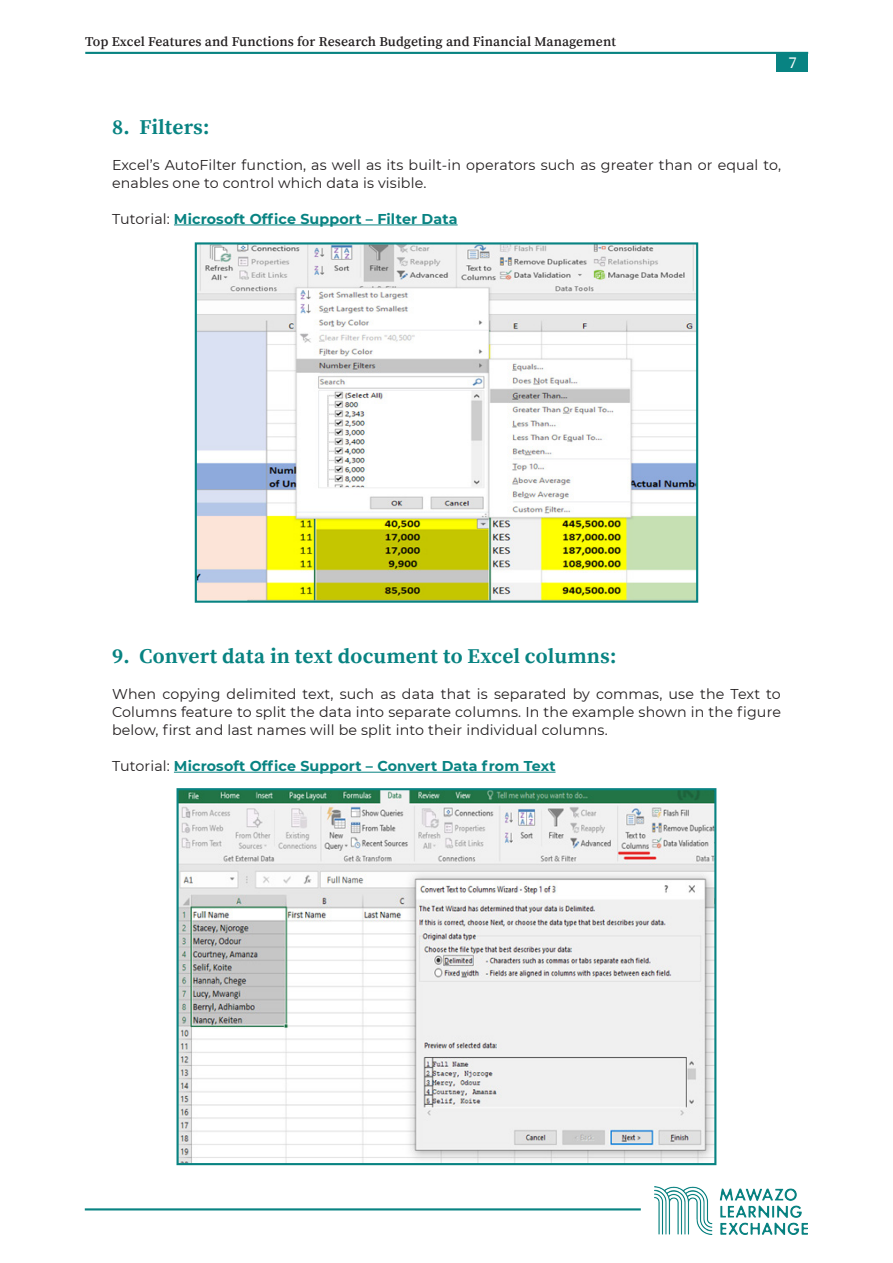
<style>
.page{position:relative;width:893px;height:1263px;background:#fff}
.page>*{position:absolute;margin:0;border:0;box-sizing:border-box;transform-origin:0 0}
.t1{font:700 21px "Source Serif Pro";letter-spacing:.01em;color:#088382}
.t2{font:16.5px "Source Serif Pro";color:#fff}
.t3{font:14.25px/18px "Montserrat";letter-spacing:.01em;color:#231f20}
.t4{font:700 14.25px "Montserrat";letter-spacing:.01em;color:#088382}
.t5{font:600 13.5px "Source Serif Pro";letter-spacing:.01em;color:#231f20}
.s1{font-weight:400;color:#231f20}
</style>
<div class="page">
<hr style="left:85px;top:52px;width:723px;height:2px;background:#088382">
<div style="left:777px;top:53px;width:31px;height:19px;background:#088382"></div>
<img style="left:655px;top:1187px;width:153px;height:47px">
<hr style="left:85px;top:1208px;width:556px;height:2px;background:#088382">
<hr style="left:174px;top:225px;width:284px;height:1px;background:#088382">
<hr style="left:174px;top:772px;width:382px;height:1px;background:#088382">
<img style="left:198px;top:245px;width:497px;height:355px">
<div style="left:195px;top:242px;width:503px;height:361px;border:2px solid #088382"></div>
<img style="left:180px;top:791px;width:533px;height:371px">
<div style="left:177px;top:788px;width:539px;height:377px;border:2px solid #088382"></div>
<p class="t5" style="left:85px;top:34px;width:532px">Top Excel Features and Functions for Research Budgeting and Financial Management</p>
<p class="t2" style="left:788px;top:53px;width:10px">7</p>
<p class="t1" style="left:112px;top:115px;width:99px">8. Filters:</p>
<p class="t3" style="left:112px;top:155px;width:670px">Excel’s AutoFilter function, as well as its built-in operators such as greater than or equal to, enables one to control which data is visible.</p>
<p class="t4" style="left:112px;top:208px;width:347px"><span class="s1">Tutorial:</span> Microsoft Office Support – Filter Data</p>
<p class="t1" style="left:112px;top:644px;width:506px">9. Convert data in text document to Excel columns:</p>
<p class="t3" style="left:112px;top:684px;width:670px;text-align:justify">When copying delimited text, such as data that is separated by commas, use the Text to Columns feature to split the data into separate columns. In the example shown in the figure below, first and last names will be split into their individual columns.</p>
<p class="t4" style="left:112px;top:756px;width:445px"><span class="s1">Tutorial:</span> Microsoft Office Support – Convert Data from Text</p>
</div>
